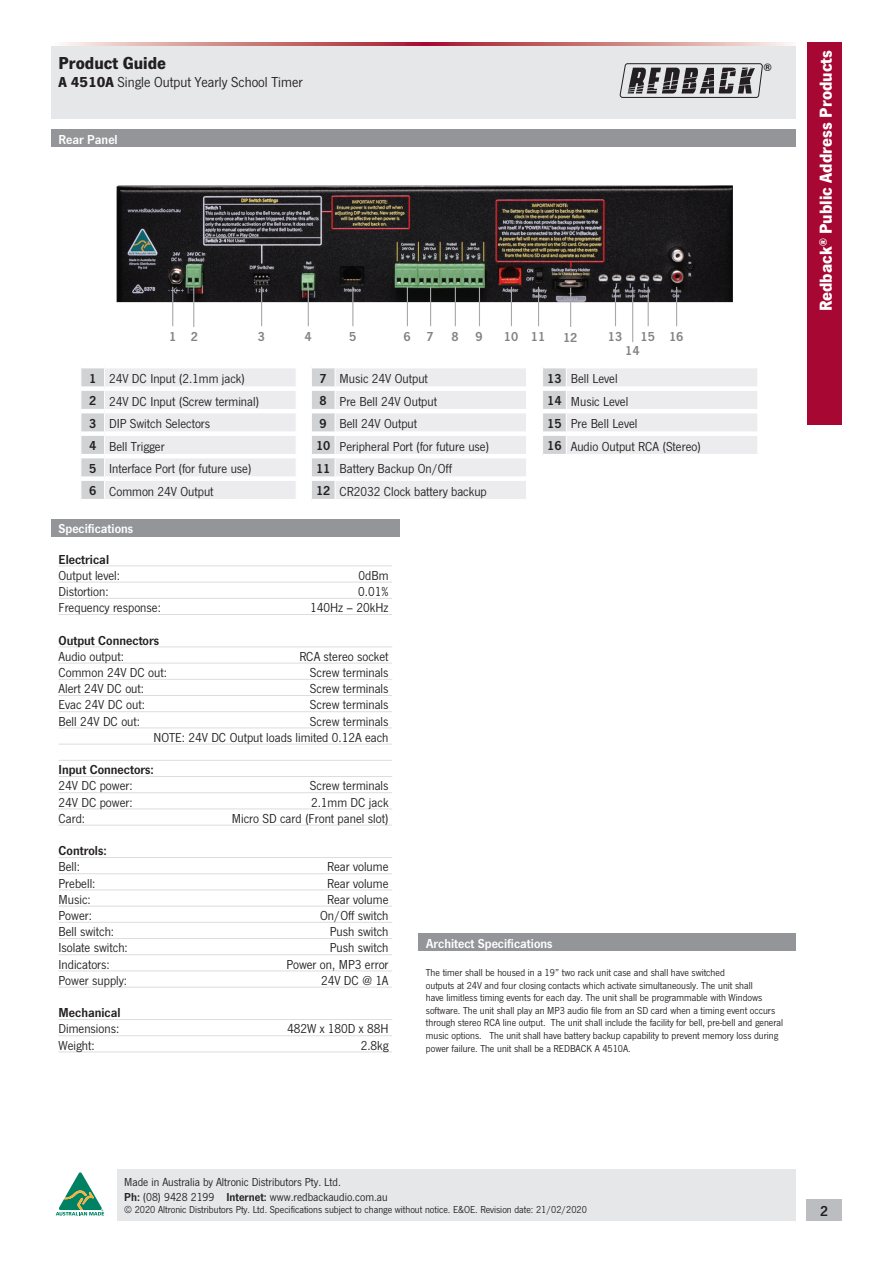
<style>
.page{position:relative;width:893px;height:1263px;background:#fff}
.page>*{position:absolute;margin:0;border:0;box-sizing:border-box;transform-origin:0 0}
.t1{font:700 18px "News Got T";color:#fff}
.t2{font:700 18px "News Got T";color:#231f20}
.t3{font:15px "News Got T";color:#231f20}
.t4{font:600 15px "News Got T";color:#231f20}
.t5{font:13.5px/22.5px "News Got T";color:#231f20}
.t6{font:600 13.5px "News Got T";color:#231f20}
.t7{font:600 13.5px "News Got T";color:#fff}
.t8{font:600 13.5px "News Got T";color:#808285}
.t9{font:12px/14.4px "News Got T";color:#231f20}
.t10{font:10.5px/12.6px "News Got T";color:#231f20}
.t11{font:700 10.35px "Helvetica";color:#231f20}
.s1{font-weight:700}
.s2{font-weight:600}
</style>
<div class="page">
<img style="left:117px;top:185px;width:616px;height:117px">
<hr style="left:59px;top:565px;width:333px;height:1px;background:#dcdddf">
<hr style="left:59px;top:582px;width:333px;height:1px;background:#dcdddf">
<hr style="left:59px;top:598px;width:333px;height:1px;background:#dcdddf">
<hr style="left:59px;top:614px;width:333px;height:1px;background:#dcdddf">
<hr style="left:59px;top:646px;width:333px;height:1px;background:#dcdddf">
<hr style="left:59px;top:663px;width:333px;height:1px;background:#dcdddf">
<hr style="left:59px;top:679px;width:333px;height:1px;background:#dcdddf">
<hr style="left:59px;top:695px;width:333px;height:1px;background:#dcdddf">
<hr style="left:59px;top:711px;width:333px;height:1px;background:#dcdddf">
<hr style="left:59px;top:727px;width:333px;height:1px;background:#dcdddf">
<hr style="left:59px;top:744px;width:333px;height:1px;background:#dcdddf">
<hr style="left:59px;top:760px;width:333px;height:1px;background:#dcdddf">
<hr style="left:59px;top:776px;width:333px;height:1px;background:#dcdddf">
<hr style="left:59px;top:792px;width:333px;height:1px;background:#dcdddf">
<hr style="left:59px;top:808px;width:333px;height:1px;background:#dcdddf">
<hr style="left:59px;top:825px;width:333px;height:1px;background:#dcdddf">
<hr style="left:59px;top:857px;width:333px;height:1px;background:#dcdddf">
<hr style="left:59px;top:873px;width:333px;height:1px;background:#dcdddf">
<hr style="left:59px;top:889px;width:333px;height:1px;background:#dcdddf">
<hr style="left:59px;top:906px;width:333px;height:1px;background:#dcdddf">
<hr style="left:59px;top:922px;width:333px;height:1px;background:#dcdddf">
<hr style="left:59px;top:938px;width:333px;height:1px;background:#dcdddf">
<hr style="left:59px;top:954px;width:333px;height:1px;background:#dcdddf">
<hr style="left:59px;top:970px;width:333px;height:1px;background:#dcdddf">
<hr style="left:59px;top:987px;width:333px;height:1px;background:#dcdddf">
<hr style="left:59px;top:1019px;width:333px;height:1px;background:#dcdddf">
<hr style="left:59px;top:1035px;width:333px;height:1px;background:#dcdddf">
<hr style="left:59px;top:1051px;width:333px;height:1px;background:#dcdddf">
<div style="left:51px;top:519px;width:349px;height:17px;background:#939598"></div>
<div style="left:419px;top:934px;width:377px;height:17px;background:#939598"></div>
<div style="left:51px;top:130px;width:744px;height:17px;background:#939598"></div>
<div style="left:51px;top:43px;width:745px;height:76px;background:#e6e7e9"></div>
<svg style="left:51px;top:43px;width:745px;height:3px;background:#ce8386"></svg>
<div style="left:807px;top:43px;width:35px;height:382px;background:#a60733"></div>
<svg style="left:619px;top:63px;width:144px;height:35px"></svg>
<svg style="left:81px;top:368px;width:215px;height:131px"></svg>
<svg style="left:543px;top:368px;width:214px;height:86px"></svg>
<hr style="left:172px;top:287px;width:1px;height:39px;background:#a8a9ad">
<hr style="left:193px;top:287px;width:1px;height:40px;background:#a8a9ad">
<hr style="left:261px;top:287px;width:1px;height:39px;background:#a8a9ad">
<hr style="left:407px;top:287px;width:1px;height:39px;background:#a8a9ad">
<hr style="left:538px;top:287px;width:1px;height:39px;background:#a8a9ad">
<hr style="left:511px;top:287px;width:1px;height:39px;background:#a8a9ad">
<hr style="left:479px;top:287px;width:1px;height:39px;background:#a8a9ad">
<hr style="left:455px;top:287px;width:1px;height:39px;background:#a8a9ad">
<hr style="left:430px;top:287px;width:1px;height:39px;background:#a8a9ad">
<div style="left:806px;top:1199px;width:36px;height:21px;background:#bcbdc0"></div>
<svg style="left:55px;top:1172px;width:50px;height:44px"></svg>
<div style="left:117px;top:1169px;width:679px;height:51px;background:#e6e7e9"></div>
<hr style="left:615px;top:287px;width:1px;height:39px;background:#a8a9ad">
<hr style="left:632px;top:287px;width:1px;height:55px;background:#a8a9ad">
<hr style="left:648px;top:287px;width:1px;height:39px;background:#a8a9ad">
<hr style="left:676px;top:287px;width:1px;height:39px;background:#a8a9ad">
<svg style="left:311px;top:368px;width:215px;height:131px"></svg>
<hr style="left:308px;top:287px;width:1px;height:39px;background:#a8a9ad">
<hr style="left:352px;top:287px;width:1px;height:39px;background:#a8a9ad">
<hr style="left:570px;top:288px;width:1px;height:39px;background:#a8a9ad">
<h1 class="t2" style="left:59px;top:52px;width:109px">Product Guide</h1>
<p class="t3" style="left:59px;top:74px;width:246px"><span class="s1">A 4510A</span> Single Output Yearly School Timer</p>
<p class="t7" style="left:59px;top:131px;width:61px">Rear Panel</p>
<p class="t11" style="left:764px;top:59px;width:9px">®</p>
<p class="t8" style="left:169px;top:329px;width:30px">1 2</p>
<p class="t8" style="left:258px;top:329px;width:9px">3</p>
<p class="t8" style="left:403px;top:329px;width:32px">6 7</p>
<p class="t8" style="left:451px;top:329px;width:9px">8</p>
<p class="t8" style="left:475px;top:329px;width:9px">9</p>
<p class="t8" style="left:504px;top:329px;width:43px">10 11</p>
<p class="t8" style="left:304px;top:329px;width:9px">4</p>
<p class="t8" style="left:349px;top:329px;width:9px">5</p>
<p class="t8" style="left:563px;top:330px;width:16px">12</p>
<p class="t8" style="left:608px;top:329px;width:16px">13</p>
<p class="t8" style="left:641px;top:329px;width:44px">15 16</p>
<p class="t8" style="left:625px;top:343px;width:16px">14</p>
<p class="t5" style="left:89px;top:367px;width:172px"><span class="s2">1</span> 24V DC Input (2.1mm jack)<br><span class="s2">2</span> 24V DC Input (Screw terminal)<br><span class="s2">3</span> DIP Switch Selectors<br><span class="s2">4</span> Bell Trigger<br><span class="s2">5</span> Interface Port (for future use)<br><span class="s2">6</span> Common 24V Output</p>
<p class="t5" style="left:547px;top:367px;width:155px"><span class="s2">13</span> Bell Level<br><span class="s2">14</span> Music Level<br><span class="s2">15</span> Pre Bell Level<br><span class="s2">16</span> Audio Output RCA (Stereo)</p>
<p class="t5" style="left:316px;top:367px;width:175px"><span class="s2">7</span> Music 24V Output<br><span class="s2">8</span> Pre Bell 24V Output<br><span class="s2">9</span> Bell 24V Output<br><span class="s2">10</span> Peripheral Port (for future use)<br><span class="s2">11</span> Battery Backup On/Off<br><span class="s2">12</span> CR2032 Clock battery backup</p>
<p class="t7" style="left:59px;top:521px;width:76px">Specifications</p>
<p class="t6" style="left:59px;top:551px;width:52px">Electrical</p>
<p class="t5" style="left:59px;top:564px;width:63px">Output level:</p>
<p class="t5" style="left:359px;top:564px;width:31px">0dBm</p>
<p class="t5" style="left:59px;top:580px;width:52px">Distortion:</p>
<p class="t5" style="left:358px;top:580px;width:32px">0.01%</p>
<p class="t5" style="left:59px;top:596px;width:104px">Frequency response:</p>
<p class="t5" style="left:310px;top:596px;width:80px">140Hz – 20kHz</p>
<p class="t6" style="left:59px;top:632px;width:102px">Output Connectors</p>
<p class="t5" style="left:59px;top:645px;width:67px">Audio output:</p>
<p class="t5" style="left:299px;top:645px;width:91px">RCA stereo socket</p>
<p class="t5" style="left:59px;top:661px;width:110px">Common 24V DC out:</p>
<p class="t5" style="left:310px;top:661px;width:80px">Screw terminals</p>
<p class="t5" style="left:59px;top:677px;width:87px">Alert 24V DC out:</p>
<p class="t5" style="left:310px;top:677px;width:80px">Screw terminals</p>
<p class="t5" style="left:59px;top:693px;width:88px">Evac 24V DC out:</p>
<p class="t5" style="left:310px;top:693px;width:80px">Screw terminals</p>
<p class="t5" style="left:59px;top:709px;width:83px">Bell 24V DC out:</p>
<p class="t5" style="left:153px;top:713px;width:237px;line-height:16.2px;text-align:right">Screw terminals<br>NOTE: 24V DC Output loads limited 0.12A each</p>
<p class="t6" style="left:59px;top:762px;width:97px">Input Connectors:</p>
<p class="t5" style="left:59px;top:774px;width:76px">24V DC power:</p>
<p class="t5" style="left:310px;top:774px;width:80px">Screw terminals</p>
<p class="t5" style="left:59px;top:790px;width:76px">24V DC power:</p>
<p class="t5" style="left:311px;top:790px;width:79px">2.1mm DC jack</p>
<p class="t5" style="left:59px;top:807px;width:28px">Card:</p>
<p class="t5" style="left:232px;top:807px;width:158px">Micro SD card (Front panel slot)</p>
<p class="t6" style="left:59px;top:843px;width:50px">Controls:</p>
<p class="t5" style="left:59px;top:855px;width:23px">Bell:</p>
<p class="t5" style="left:327px;top:855px;width:63px">Rear volume</p>
<p class="t5" style="left:59px;top:871px;width:39px">Prebell:</p>
<p class="t5" style="left:327px;top:871px;width:63px">Rear volume</p>
<p class="t5" style="left:59px;top:888px;width:34px">Music:</p>
<p class="t5" style="left:327px;top:888px;width:63px">Rear volume</p>
<p class="t5" style="left:59px;top:904px;width:35px">Power:</p>
<p class="t5" style="left:320px;top:904px;width:70px">On/Off switch</p>
<p class="t5" style="left:59px;top:920px;width:57px">Bell switch:</p>
<p class="t5" style="left:330px;top:920px;width:60px">Push switch</p>
<p class="t5" style="left:59px;top:936px;width:71px">Isolate switch:</p>
<p class="t5" style="left:330px;top:936px;width:60px">Push switch</p>
<p class="t5" style="left:59px;top:952px;width:53px">Indicators:</p>
<p class="t5" style="left:286px;top:952px;width:104px">Power on, MP3 error</p>
<p class="t5" style="left:59px;top:969px;width:70px">Power supply:</p>
<p class="t5" style="left:321px;top:969px;width:69px">24V DC @ 1A</p>
<p class="t6" style="left:59px;top:1005px;width:64px">Mechanical</p>
<p class="t5" style="left:59px;top:1017px;width:62px">Dimensions:</p>
<p class="t5" style="left:287px;top:1017px;width:103px">482W x 180D x 88H</p>
<p class="t5" style="left:59px;top:1033px;width:38px">Weight:</p>
<p class="t5" style="left:361px;top:1033px;width:29px">2.8kg</p>
<p class="t7" style="left:426px;top:935px;width:128px">Architect Specifications</p>
<p class="t10" style="left:426px;top:966px;width:359px">The timer shall be housed in a 19” two rack unit case and shall have switched<br>outputs at 24V and four closing contacts which activate simultaneously. The unit shall<br>have limitless timing events for each day. The unit shall be programmable with Windows software. The unit shall play an MP3 audio file from an SD card when a timing event occurs through stereo RCA line output. The unit shall include the facility for bell, pre-bell and general music options. The unit shall have battery backup capability to prevent memory loss during power failure. The unit shall be a REDBACK A 4510A.</p>
<h1 class="t1" style="left:815px;top:311px;width:263px;rotate:-90deg">Redback<sup>®</sup> Public Address Products</h1>
<p class="t9" style="left:124px;top:1174px;width:265px">Made in Australia by Altronic Distributors Pty. Ltd.<br><span class="s2">Ph:</span> (08) 9428 2199 <span class="s2">Internet:</span> www.redbackaudio.com.au</p>
<p class="t10" style="left:124px;top:1203px;width:464px">© 2020 Altronic Distributors Pty. Ltd. Specifications subject to change without notice. E&amp;OE. Revision date: 21/02/2020</p>
<p class="t4" style="left:820px;top:1202px;width:9px">2</p>
</div>
